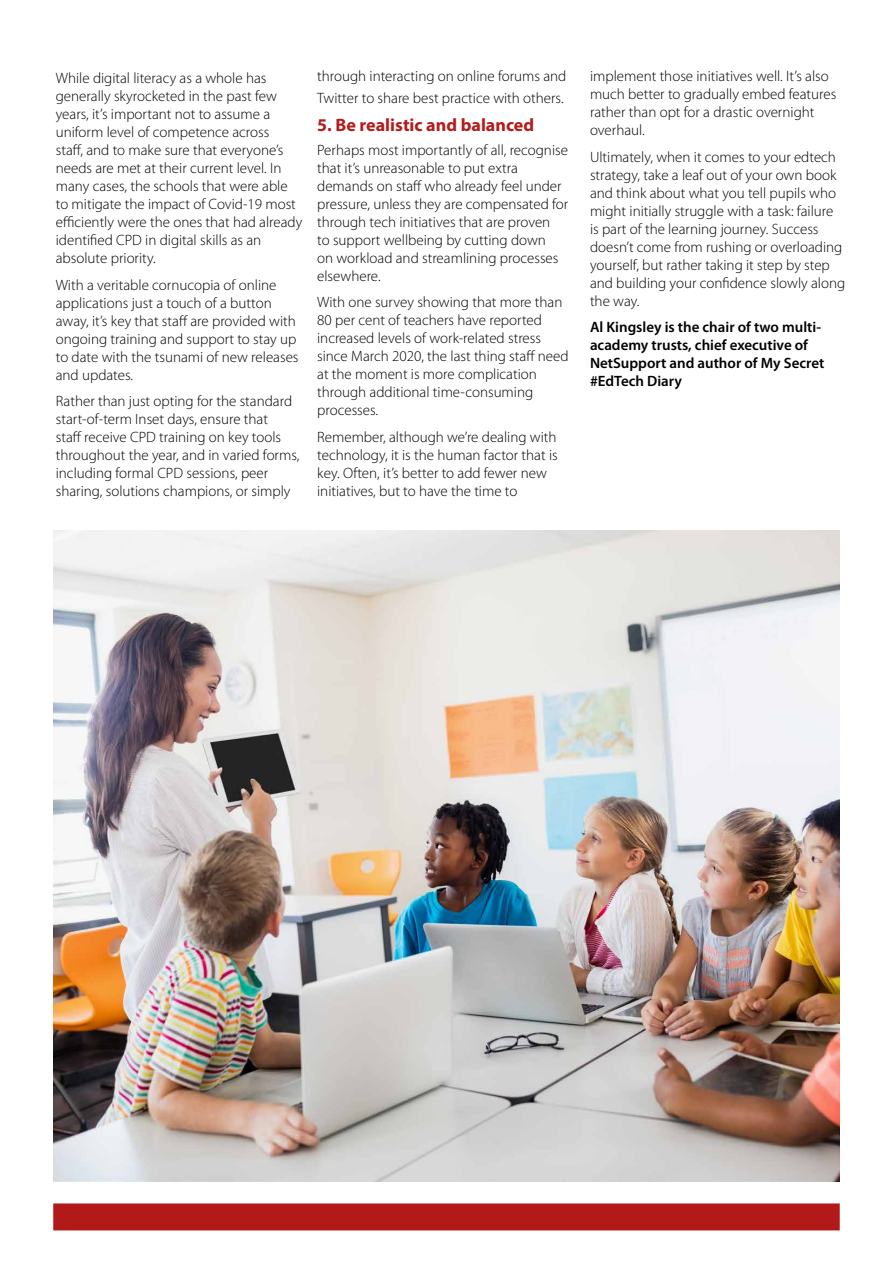
<style>
.page{position:relative;width:893px;height:1263px;background:#fff}
.page>*{position:absolute;margin:0;border:0;box-sizing:border-box;transform-origin:0 0}
.t1{font:700 18px "Myriad Pro";color:#b31c1c}
.t2{font:300 15px/18px "Myriad Pro";color:#000}
.t3{font:600 15px/18px "Myriad Pro";color:#000}
</style>
<div class="page">
<div style="left:53px;top:1203px;width:787px;height:27px;background:#b21a1a;border:2px solid #b21a1a"></div>
<img style="left:53px;top:530px;width:787px;height:651px">
<p class="t2" style="left:56px;top:69px;width:248px">While digital literacy as a whole has generally skyrocketed in the past few years, it’s important not to assume a uniform level of competence across<br>staff, and to make sure that everyone’s needs are met at their current level. In many cases, the schools that were able to mitigate the impact of Covid-19 most efficiently were the ones that had already identified CPD in digital skills as an absolute priority.</p>
<p class="t2" style="left:56px;top:276px;width:244px">With a veritable cornucopia of online applications just a touch of a button away, it’s key that staff are provided with ongoing training and support to stay up to date with the tsunami of new releases and updates.</p>
<p class="t2" style="left:56px;top:392px;width:245px">Rather than just opting for the standard start-of-term Inset days, ensure that<br>staff receive CPD training on key tools throughout the year, and in varied forms, including formal CPD sessions, peer sharing, solutions champions, or simply</p>
<p class="t2" style="left:317px;top:66px;width:251px;line-height:21.6px">through interacting on online forums and<br>Twitter to share best practice with others.</p>
<p class="t1" style="left:317px;top:113px;width:218px">5. Be realistic and balanced</p>
<p class="t2" style="left:317px;top:141px;width:253px">Perhaps most importantly of all, recognise that it’s unreasonable to put extra demands on staff who already feel under pressure, unless they are compensated for through tech initiatives that are proven<br>to support wellbeing by cutting down<br>on workload and streamlining processes elsewhere.</p>
<p class="t2" style="left:317px;top:293px;width:253px">With one survey showing that more than 80 per cent of teachers have reported increased levels of work-related stress since March 2020, the last thing staff need at the moment is more complication through additional time-consuming processes.</p>
<p class="t2" style="left:317px;top:428px;width:242px">Remember, although we’re dealing with technology, it is the human factor that is key. Often, it’s better to add fewer new initiatives, but to have the time to</p>
<p class="t2" style="left:590px;top:67px;width:248px">implement those initiatives well. It’s also much better to gradually embed features rather than opt for a drastic overnight overhaul.</p>
<p class="t2" style="left:590px;top:148px;width:257px">Ultimately, when it comes to your edtech strategy, take a leaf out of your own book and think about what you tell pupils who might initially struggle with a task: failure is part of the learning journey. Success doesn’t come from rushing or overloading yourself, but rather taking it step by step and building your confidence slowly along the way.</p>
<p class="t3" style="left:590px;top:318px;width:236px">Al Kingsley is the chair of two multi&shy;academy trusts, chief executive of<br>NetSupport and author of My Secret #EdTech Diary</p>
</div>
